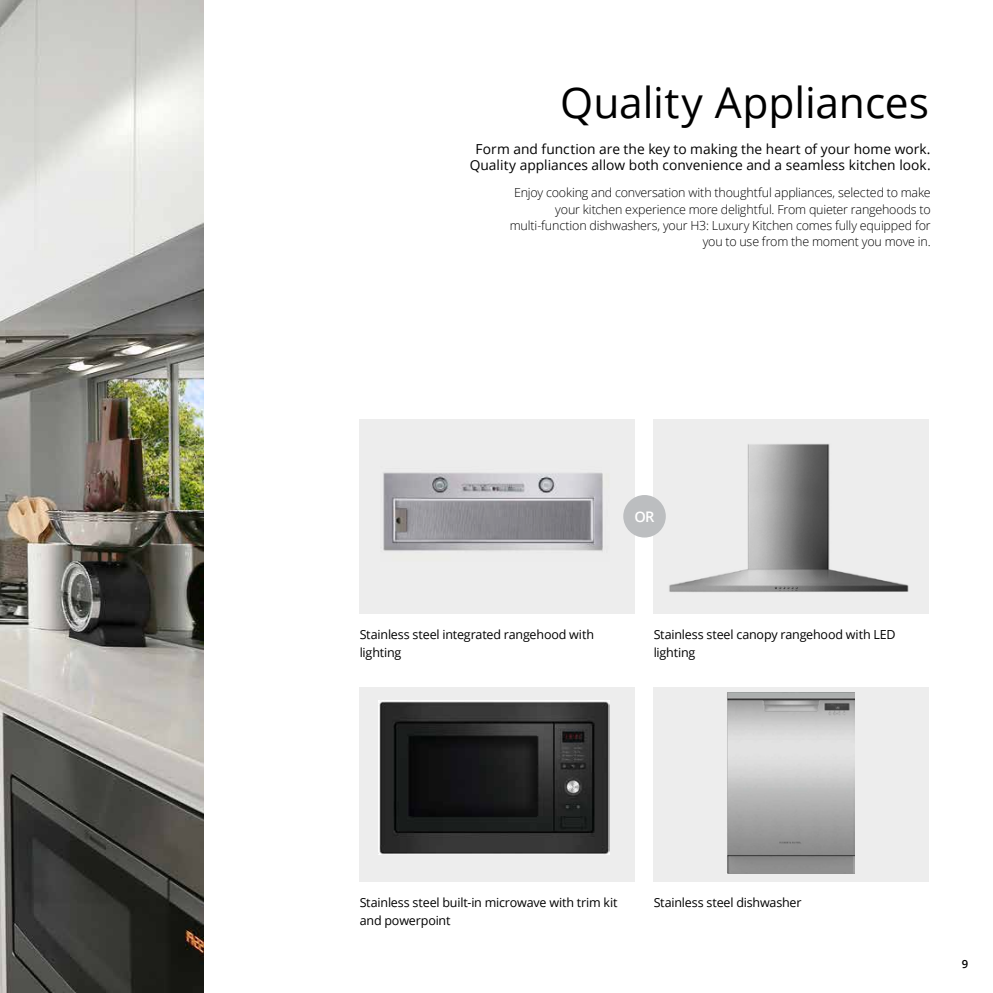
<style>
.page{position:relative;width:993px;height:993px;background:#fff}
.page>*{position:absolute;margin:0;border:0;box-sizing:border-box;transform-origin:0 0}
.t1{font:42.5px "Open Sans";color:#000}
.t2{font:600 14.5px "Open Sans";color:#fff}
.t3{font:13.75px/16.2px "Open Sans";color:#000;text-align:center}
.t4{font:300 12.5px/16.2px "Open Sans";letter-spacing:-.015em;color:#000;text-align:right}
.t5{font:12.5px/17.5px "Open Sans";letter-spacing:-.015em;color:#000}
.t6{font:600 11.25px "Open Sans";color:#000}
</style>
<div class="page">
<div style="left:359px;top:687px;width:276px;height:194px;background:#ededed"></div>
<div style="left:653px;top:687px;width:275px;height:194px;background:#ededed"></div>
<div style="left:653px;top:419px;width:275px;height:194px;background:#ededed"></div>
<div style="left:359px;top:419px;width:276px;height:194px;background:#ededed"></div>
<img style="left:0;top:0;width:203px;height:992px">
<img style="left:378px;top:700px;width:231px;height:154px">
<img style="left:727px;top:692px;width:127px;height:180px">
<img style="left:669px;top:443px;width:240px;height:149px">
<img style="left:383px;top:472px;width:220px;height:79px">
<div style="left:623px;top:495px;width:42px;height:42px;background:#bcbec0;border-radius:50%"></div>
<h1 class="t1" style="left:560px;top:73px;width:370px">Quality Appliances</h1>
<p class="t3" style="left:469px;top:140px;width:462px">Form and function are the key to making the heart of your home work.<br>Quality appliances allow both convenience and a seamless kitchen look.</p>
<p class="t4" style="left:509px;top:184px;width:422px">Enjoy cooking and conversation with thoughtful appliances, selected to make your kitchen experience more delightful. From quieter rangehoods to multi-function dishwashers, your H3: Luxury Kitchen comes fully equipped for you to use from the moment you move in.</p>
<p class="t2" style="left:634px;top:506px;width:22px">OR</p>
<p class="t5" style="left:359px;top:625px;width:236px">Stainless steel integrated rangehood with lighting</p>
<p class="t5" style="left:653px;top:625px;width:243px">Stainless steel canopy rangehood with LED lighting</p>
<p class="t5" style="left:359px;top:893px;width:259px">Stainless steel built-in microwave with trim kit and powerpoint</p>
<p class="t5" style="left:653px;top:893px;width:149px">Stainless steel dishwasher</p>
<p class="t6" style="left:961px;top:956px;width:8px">9</p>
</div>
